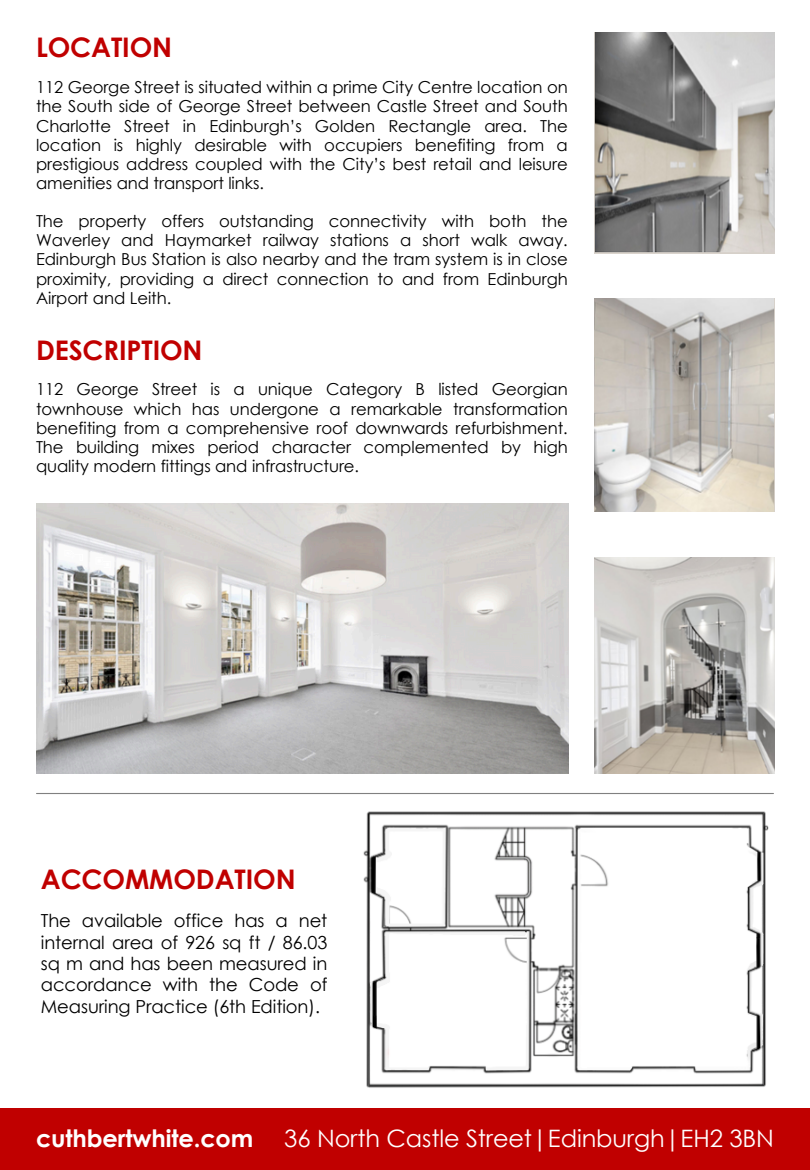
<style>
.page{position:relative;width:810px;height:1170px;background:#fff}
.page>*{position:absolute;margin:0;border:0;box-sizing:border-box;transform-origin:0 0}
.t1{font:700 27px "Century Gothic";letter-spacing:-.005em;color:#c00000}
.t2{font:24px "Century Gothic";letter-spacing:-.005em;color:#fff}
.t3{font:700 24px "Century Gothic";letter-spacing:-.005em;color:#fff}
.t4{font:18px/21.3px "Century Gothic";letter-spacing:-.005em;color:#000;text-align:justify}
.t5{font:16.5px/19.2px "Century Gothic";letter-spacing:-.005em;color:#000;text-align:justify}
</style>
<div class="page">
<div style="left:0;top:1108px;width:810px;height:62px;background:#c00000"></div>
<img style="left:36px;top:504px;width:532px;height:270px">
<img style="left:594px;top:33px;width:180px;height:220px">
<img style="left:594px;top:557px;width:180px;height:216px">
<img style="left:594px;top:298px;width:180px;height:214px">
<img style="left:363px;top:811px;width:406px;height:277px">
<hr style="left:37px;top:793px;width:736px;height:1px;background:#808080">
<p class="t1" style="left:36px;top:30px;width:138px">LOCATION</p>
<p class="t5" style="left:36px;top:77px;width:533px">112 George Street is situated within a prime City Centre location on the South side of George Street between Castle Street and South Charlotte Street in Edinburgh’s Golden Rectangle area. The location is highly desirable with occupiers benefiting from a prestigious address coupled with the City’s best retail and leisure amenities and transport links.</p>
<p class="t5" style="left:36px;top:211px;width:533px">The property offers outstanding connectivity with both the Waverley and Haymarket railway stations a short walk away.<br>Edinburgh Bus Station is also nearby and the tram system is in close proximity, providing a direct connection to and from Edinburgh Airport and Leith.</p>
<h1 class="t1" style="left:36px;top:333px;width:168px">DESCRIPTION</h1>
<p class="t5" style="left:36px;top:379px;width:533px">112 George Street is a unique Category B listed Georgian townhouse which has undergone a remarkable transformation benefiting from a comprehensive roof downwards refurbishment.<br>The building mixes period character complemented by high quality modern fittings and infrastructure.</p>
<p class="t1" style="left:41px;top:862px;width:256px">ACCOMMODATION</p>
<p class="t4" style="left:41px;top:910px;width:288px">The available office has a net internal area of 926 sq ft / 86.03 sq m and has been measured in accordance with the Code of Measuring Practice (6th Edition).</p>
<h1 class="t2" style="left:36px;top:1119px;width:223px">cuthbertwhite.com</h1>
<p class="t3" style="left:36px;top:1123px;width:219px">cuthbertwhite.com</p>
<p class="t2" style="left:284px;top:1123px;width:491px">36 North Castle Street|Edinburgh|EH2 3BN</p>
</div>
